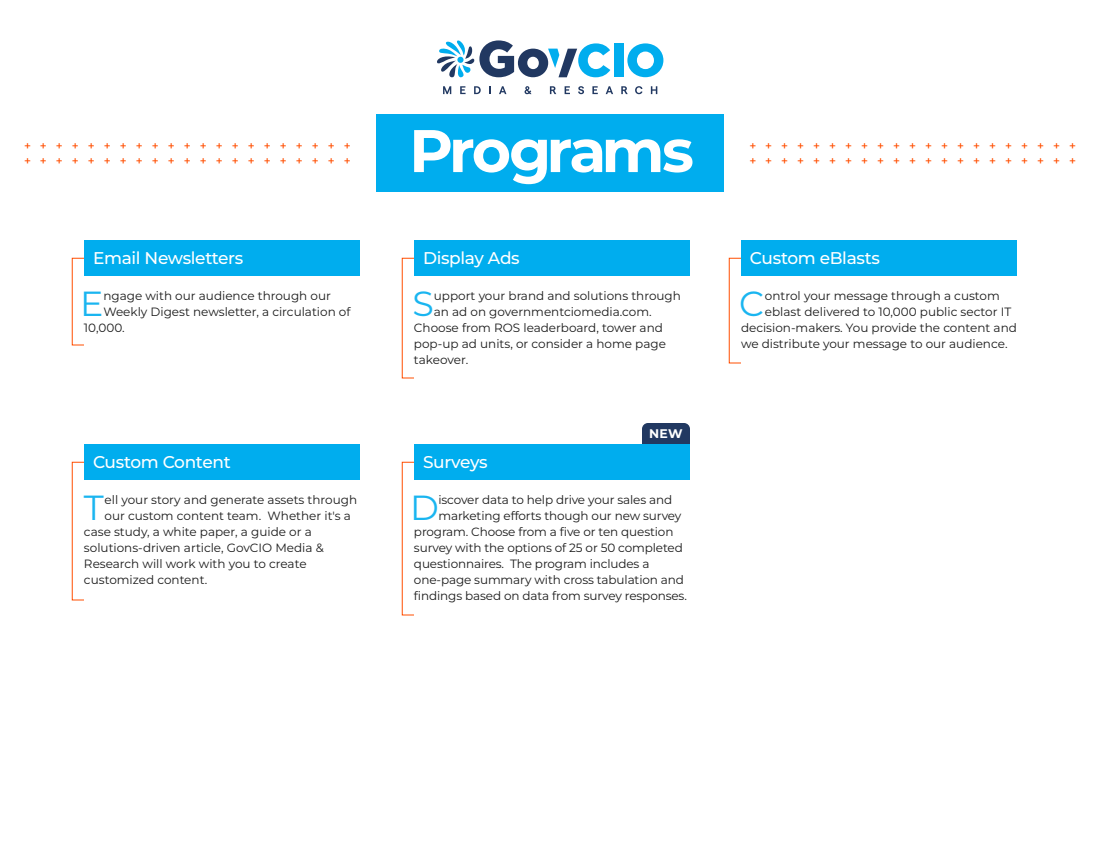
<style>
.page{position:relative;width:1100px;height:850px;background:#fff}
.page>*{position:absolute;margin:0;border:0;box-sizing:border-box;transform-origin:0 0}
.t1{font:700 60px "Montserrat";letter-spacing:-.05em;color:#fff}
.t2{font:34.9px "Montserrat";color:#1ab5f0}
.t3{font:500 17px "Montserrat";letter-spacing:-.02em;color:#fff}
.t4{font:700 12.5px "Montserrat";color:#fff}
.t5{font:12px "Montserrat";color:#1a1a1a}
.t6{font:500 12px "Montserrat";color:#ff4e00}
</style>
<div class="page">
<div style="left:376px;top:114px;width:348px;height:78px;background:#00adee"></div>
<div style="left:84px;top:240px;width:276px;height:36px;background:#00adee"></div>
<div style="left:414px;top:444px;width:276px;height:36px;background:#00adee"></div>
<div style="left:84px;top:444px;width:276px;height:36px;background:#00adee"></div>
<div style="left:741px;top:240px;width:276px;height:36px;background:#00adee"></div>
<div style="left:414px;top:240px;width:276px;height:36px;background:#00adee"></div>
<svg style="left:651px;top:86px;width:6px;height:8px"></svg>
<svg style="left:635px;top:86px;width:7px;height:8px"></svg>
<svg style="left:621px;top:86px;width:7px;height:8px"></svg>
<svg style="left:606px;top:86px;width:7px;height:8px"></svg>
<svg style="left:592px;top:86px;width:6px;height:8px"></svg>
<svg style="left:578px;top:86px;width:6px;height:8px"></svg>
<svg style="left:565px;top:86px;width:5px;height:8px"></svg>
<svg style="left:550px;top:86px;width:6px;height:8px"></svg>
<svg style="left:525px;top:86px;width:7px;height:8px"></svg>
<svg style="left:499px;top:86px;width:7px;height:8px"></svg>
<svg style="left:489px;top:86px;width:2px;height:8px"></svg>
<svg style="left:474px;top:86px;width:7px;height:8px"></svg>
<svg style="left:460px;top:86px;width:6px;height:8px"></svg>
<svg style="left:443px;top:86px;width:8px;height:8px"></svg>
<svg style="left:627px;top:43px;width:36px;height:34px"></svg>
<div style="left:614px;top:43px;width:10px;height:34px;background:#00adee"></div>
<svg style="left:437px;top:40px;width:173px;height:38px"></svg>
<div style="left:457px;top:57px;width:7px;height:6px;background:#00adee;border-radius:50%"></div>
<svg style="left:642px;top:423px;width:48px;height:21px"></svg>
<h1 class="t1" style="left:409px;top:108px;width:286px">Programs</h1>
<p class="t6" style="left:24px;top:137px;width:328px">+++++++++++++++++++++</p>
<p class="t6" style="left:749px;top:137px;width:328px">+++++++++++++++++++++</p>
<p class="t6" style="left:24px;top:152px;width:328px">+++++++++++++++++++++</p>
<p class="t6" style="left:749px;top:152px;width:328px">+++++++++++++++++++++</p>
<h3 class="t3" style="left:93px;top:246px;width:152px">Email Newsletters</h3>
<h2 class="t2" style="left:80px;top:279px;width:25px">E</h2>
<p class="t5" style="left:103px;top:287px;width:229px">ngage with our audience through our</p>
<p class="t5" style="left:103px;top:303px;width:249px">Weekly Digest newsletter, a circulation of</p>
<p class="t5" style="left:84px;top:319px;width:42px">10,000.</p>
<h3 class="t3" style="left:423px;top:246px;width:98px">Display Ads</h3>
<h3 class="t3" style="left:750px;top:246px;width:131px">Custom eBlasts</h3>
<h2 class="t2" style="left:739px;top:279px;width:27px">C</h2>
<p class="t5" style="left:765px;top:287px;width:236px">ontrol your message through a custom</p>
<h2 class="t2" style="left:412px;top:279px;width:23px">S</h2>
<p class="t5" style="left:434px;top:287px;width:249px">upport your brand and solutions through</p>
<p class="t5" style="left:434px;top:303px;width:219px">an ad on governmentciomedia.com.</p>
<p class="t5" style="left:414px;top:319px;width:251px">Choose from ROS leaderboard, tower and</p>
<p class="t5" style="left:414px;top:335px;width:253px">pop-up ad units, or consider a home page</p>
<p class="t5" style="left:414px;top:351px;width:56px">takeover.</p>
<p class="t5" style="left:765px;top:303px;width:248px">eblast delivered to 10,000 public sector IT</p>
<p class="t5" style="left:741px;top:319px;width:277px">decision-makers. You provide the content and</p>
<p class="t5" style="left:741px;top:335px;width:268px">we distribute your message to our audience.</p>
<p class="t4" style="left:649px;top:424px;width:35px">NEW</p>
<h3 class="t3" style="left:93px;top:450px;width:139px">Custom Content</h3>
<h3 class="t3" style="left:423px;top:450px;width:66px">Surveys</h3>
<h2 class="t2" style="left:84px;top:483px;width:22px">T</h2>
<p class="t5" style="left:105px;top:491px;width:254px">ell your story and generate assets through</p>
<p class="t5" style="left:105px;top:507px;width:248px">our custom content team. Whether it's a</p>
<p class="t5" style="left:84px;top:523px;width:229px">case study, a white paper, a guide or a</p>
<p class="t5" style="left:84px;top:539px;width:241px">solutions-driven article, GovCIO Media &amp;</p>
<p class="t5" style="left:84px;top:555px;width:224px">Research will work with you to create</p>
<p class="t5" style="left:84px;top:571px;width:125px">customized content.</p>
<h2 class="t2" style="left:410px;top:483px;width:30px">D</h2>
<p class="t5" style="left:438px;top:491px;width:235px">iscover data to help drive your sales and</p>
<p class="t5" style="left:438px;top:507px;width:244px">marketing efforts though our new survey</p>
<p class="t5" style="left:414px;top:523px;width:261px">program. Choose from a five or ten question</p>
<p class="t5" style="left:414px;top:539px;width:270px">survey with the options of 25 or 50 completed</p>
<p class="t5" style="left:414px;top:555px;width:237px">questionnaires. The program includes a</p>
<p class="t5" style="left:414px;top:571px;width:272px">one-page summary with cross tabulation and</p>
<p class="t5" style="left:414px;top:587px;width:274px">findings based on data from survey responses.</p>
</div>
